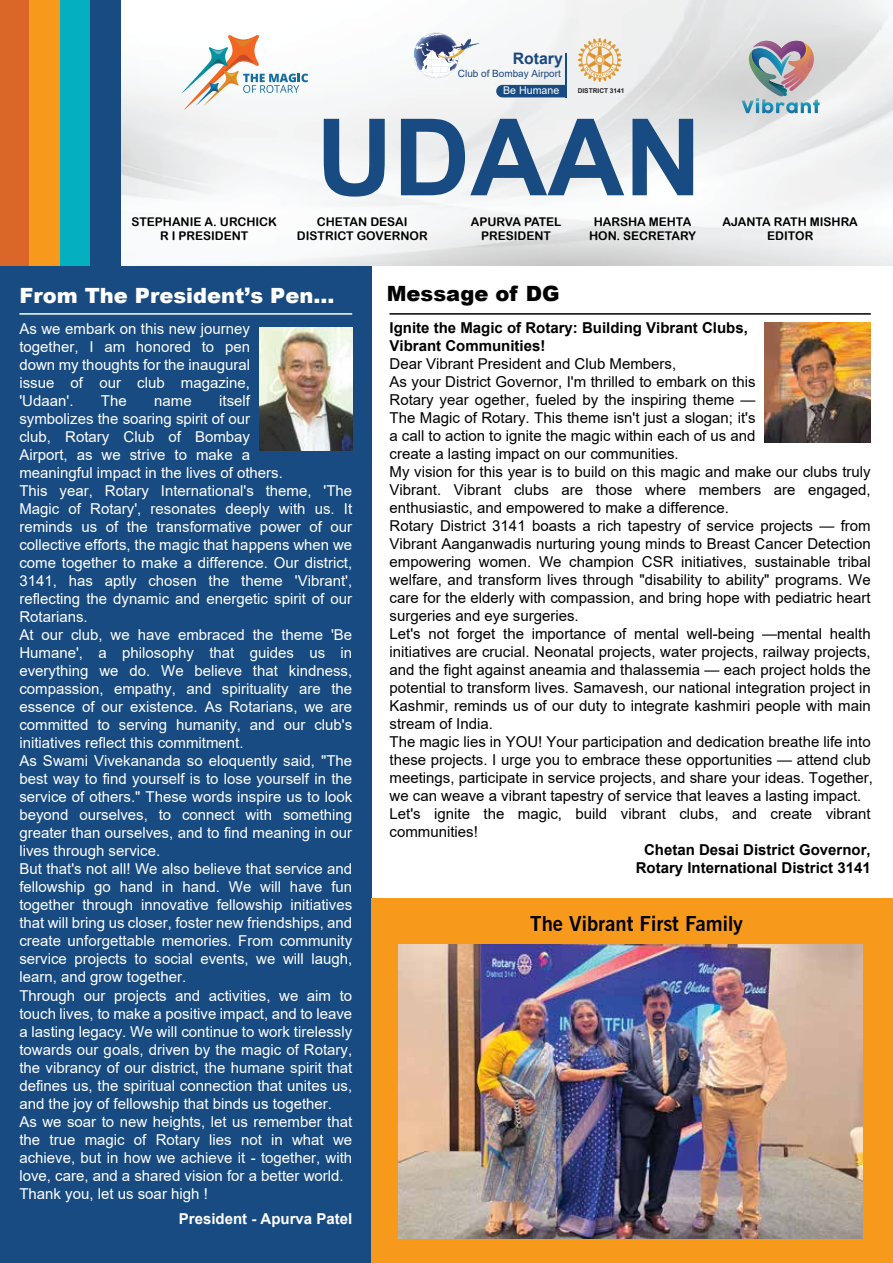
<style>
.page{position:relative;width:893px;height:1263px;background:#fff}
.page>*{position:absolute;margin:0;border:0;box-sizing:border-box;transform-origin:0 0}
.t1{font:700 106.8px "Arial";color:#174b81}
.t2{font:900 21px "Arial";color:#fff}
.t3{font:900 21px "Arial";color:#010101}
.t4{font:700 20.4px "News Gothic BT";color:#010101}
.t5{font:700 15.9px "Arial";color:#1b4780}
.t6{font:15px/18px "Arial";color:#fff;text-align:justify}
.t7{font:15px "Arial";color:#010101}
.t8{font:700 15px "Arial";color:#010101}
.t9{font:700 15px "Arial";color:#fff}
.t10{font:12px/14.4px "Arial Rounded MT Bold";color:#010101;text-align:center}
.t11{font:10.65px "Arial";color:#fff}
.t12{font:9.9px "Arial";color:#1b4780}
.t13{font:700 6.6px "Arial";color:#231f20}
</style>
<div class="page">
<div style="left:0;top:265px;width:372px;height:998px;background:#174b81"></div>
<img style="left:121px;top:0;width:772px;height:265px">
<div style="left:0;top:0;width:29px;height:265px;background:#da6727"></div>
<div style="left:29px;top:0;width:31px;height:265px;background:#f79a1c"></div>
<div style="left:60px;top:0;width:30px;height:265px;background:#04afc0"></div>
<div style="left:90px;top:0;width:31px;height:265px;background:#174b81"></div>
<hr style="left:19px;top:313px;width:333px;height:2px;background:#fff">
<hr style="left:389px;top:313px;width:482px;height:2px;background:#000">
<div style="left:372px;top:899px;width:521px;height:364px;background:#f79a1c"></div>
<img style="left:398px;top:945px;width:465px;height:293px">
<img style="left:765px;top:322px;width:106px;height:120px">
<img style="left:259px;top:327px;width:93px;height:124px">
<img style="left:742px;top:39px;width:78px;height:74px">
<svg style="left:496px;top:85px;width:70px;height:12px"></svg>
<svg style="left:414px;top:33px;width:65px;height:45px"></svg>
<svg style="left:577px;top:38px;width:45px;height:44px"></svg>
<hr style="left:566px;top:53px;width:1px;height:44px;background:#174b81">
<svg style="left:181px;top:35px;width:127px;height:75px"></svg>
<p class="t5" style="left:513px;top:47px;width:52px">Rotary</p>
<p class="t12" style="left:458px;top:66px;width:104px">Club of Bombay Airport</p>
<p class="t11" style="left:503px;top:83px;width:58px">Be Humane</p>
<p class="t13" style="left:578px;top:86px;width:48px">DISTRICT 3141</p>
<p class="t10" style="left:131px;top:214px;width:147px">STEPHANIE A. URCHICK</p>
<p class="t10" style="left:160px;top:229px;width:90px">R I PRESIDENT</p>
<p class="t1" style="left:316px;top:82px;width:387px">UDAAN</p>
<p class="t10" style="left:297px;top:214px;width:132px">CHETAN DESAI<br>DISTRICT GOVERNOR</p>
<p class="t10" style="left:471px;top:214px;width:92px">APURVA PATEL<br>PRESIDENT</p>
<p class="t10" style="left:723px;top:214px;width:137px">AJANTA RATH MISHRA<br>EDITOR</p>
<p class="t10" style="left:589px;top:214px;width:108px">HARSHA MEHTA<br>HON. SECRETARY</p>
<p class="t2" style="left:19px;top:280px;width:316px">From The President’s Pen…</p>
<p class="t6" style="left:19px;top:320px;width:232px">As we embark on this new journey together, I am honored to pen down my thoughts for the inaugural issue of our club magazine, 'Udaan'.</p>
<p class="t6" style="left:19px;top:392px;width:334px;text-align:left;text-indent:200px">itself<br>symbolizes the soaring spirit of our<br>club, Rotary Club of Bombay<br>Airport, as we strive to make a<br>meaningful impact in the lives of others.<br>This year, Rotary International's theme, 'The Magic of Rotary', resonates deeply with us. It reminds us of the transformative power of our collective efforts, the magic that happens when we come together to make a difference. Our district, 3141, has aptly chosen the theme 'Vibrant', reflecting the dynamic and energetic spirit of our Rotarians.<br>At our club, we have embraced the theme 'Be Humane', a philosophy that guides us in everything we do. We believe that kindness, compassion, empathy, and spirituality are the essence of our existence. As Rotarians, we are committed to serving humanity, and our club's initiatives reflect this commitment.<br>As Swami Vivekananda so eloquently said, "The best way to find yourself is to lose yourself in the service of others." These words inspire us to look beyond ourselves, to connect with something greater than ourselves, and to find meaning in our lives through service.<br>But that's not all! We also believe that service and fellowship go hand in hand. We will have fun together through innovative fellowship initiatives that will bring us closer, foster new friendships, and create unforgettable memories. From community service projects to social events, we will laugh, learn, and grow together.<br>Through our projects and activities, we aim to touch lives, to make a positive impact, and to leave a lasting legacy. We will continue to work tirelessly towards our goals, driven by the magic of Rotary, the vibrancy of our district, the humane spirit that defines us, the spiritual connection that unites us, and the joy of fellowship that binds us together.<br>As we soar to new heights, let us remember that the true magic of Rotary lies not in what we achieve, but in how we achieve it - together, with love, care, and a shared vision for a better world.<br>Thank you, let us soar high !</p>
<p class="t9" style="left:179px;top:1208px;width:175px">President - Apurva Patel</p>
<p class="t6" style="left:101px;top:392px;width:27px">The</p>
<p class="t6" style="left:154px;top:392px;width:39px">name</p>
<p class="t3" style="left:387px;top:278px;width:175px">Message of DG</p>
<p class="t8" style="left:389px;top:317px;width:360px">Ignite the Magic of Rotary: Building Vibrant Clubs,</p>
<p class="t8" style="left:389px;top:335px;width:157px">Vibrant Communities!</p>
<p class="t7" style="left:389px;top:353px;width:288px">Dear Vibrant President and Club Members,</p>
<p class="t7" style="left:389px;top:371px;width:367px">As your District Governor, I'm thrilled to embark on this</p>
<p class="t7" style="left:389px;top:389px;width:367px">Rotary year ogether, fueled by the inspiring theme —</p>
<p class="t7" style="left:389px;top:407px;width:367px">The Magic of Rotary. This theme isn't just a slogan; it's</p>
<p class="t7" style="left:389px;top:425px;width:367px">a call to action to ignite the magic within each of us and</p>
<p class="t7" style="left:389px;top:443px;width:291px">create a lasting impact on our communities.</p>
<p class="t7" style="left:389px;top:461px;width:483px">My vision for this year is to build on this magic and make our clubs truly</p>
<p class="t7" style="left:389px;top:479px;width:483px">Vibrant. Vibrant clubs are those where members are engaged,</p>
<p class="t7" style="left:389px;top:497px;width:341px">enthusiastic, and empowered to make a difference.</p>
<p class="t7" style="left:389px;top:515px;width:483px">Rotary District 3141 boasts a rich tapestry of service projects — from</p>
<p class="t7" style="left:389px;top:533px;width:483px">Vibrant Aanganwadis nurturing young minds to Breast Cancer Detection</p>
<p class="t7" style="left:389px;top:551px;width:483px">empowering women. We champion CSR initiatives, sustainable tribal</p>
<p class="t7" style="left:389px;top:569px;width:483px">welfare, and transform lives through "disability to ability" programs. We</p>
<p class="t7" style="left:389px;top:587px;width:483px">care for the elderly with compassion, and bring hope with pediatric heart</p>
<p class="t7" style="left:389px;top:605px;width:191px">surgeries and eye surgeries.</p>
<p class="t7" style="left:389px;top:623px;width:483px">Let's not forget the importance of mental well-being —mental health</p>
<p class="t7" style="left:389px;top:641px;width:483px">initiatives are crucial. Neonatal projects, water projects, railway projects,</p>
<p class="t7" style="left:389px;top:659px;width:483px">and the fight against aneamia and thalassemia — each project holds the</p>
<p class="t7" style="left:389px;top:677px;width:483px">potential to transform lives. Samavesh, our national integration project in</p>
<p class="t7" style="left:389px;top:695px;width:483px">Kashmir, reminds us of our duty to integrate kashmiri people with main</p>
<p class="t7" style="left:389px;top:713px;width:105px">stream of India.</p>
<p class="t7" style="left:389px;top:731px;width:483px">The magic lies in YOU! Your participation and dedication breathe life into</p>
<p class="t7" style="left:389px;top:749px;width:483px">these projects. I urge you to embrace these opportunities — attend club</p>
<p class="t7" style="left:389px;top:767px;width:485px">meetings, participate in service projects, and share your ideas. Together,</p>
<p class="t7" style="left:389px;top:785px;width:473px">we can weave a vibrant tapestry of service that leaves a lasting impact.</p>
<p class="t7" style="left:389px;top:803px;width:483px">Let's ignite the magic, build vibrant clubs, and create vibrant</p>
<p class="t7" style="left:389px;top:821px;width:90px">communities!</p>
<p class="t8" style="left:644px;top:839px;width:228px">Chetan Desai District Governor,</p>
<p class="t8" style="left:636px;top:857px;width:237px">Rotary International District 3141</p>
<p class="t4" style="left:530px;top:911px;width:214px">The Vibrant First Family</p>
</div>
